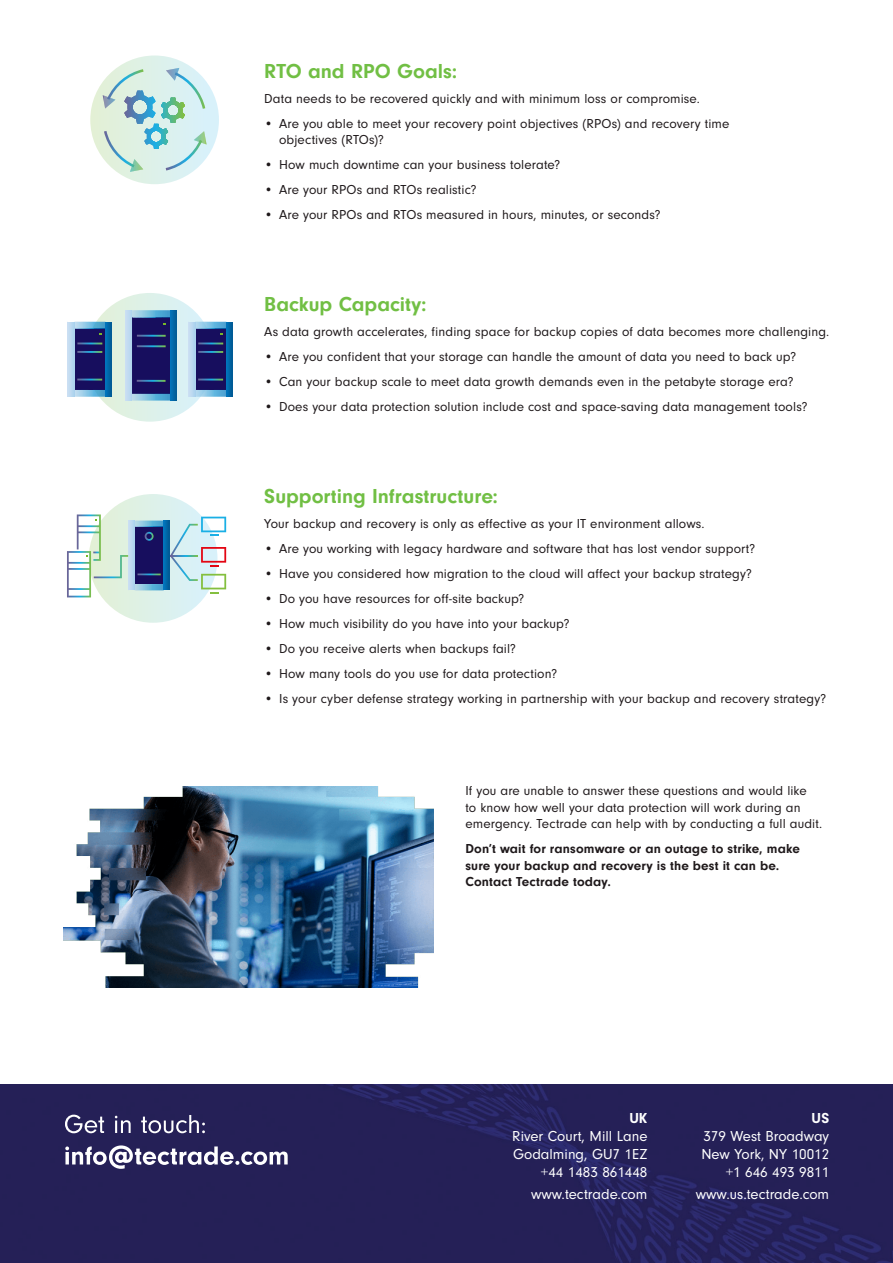
<style>
.page{position:relative;width:893px;height:1263px;background:#fff}
.page>*{position:absolute;margin:0;border:0;box-sizing:border-box;transform-origin:0 0}
.t1{font:700 21px "Neuzeit Gro";color:#71bf44}
.t2{font:15px/18px "Neuzeit Gro";color:#fff;text-align:right}
.t3{font:700 15px "Neuzeit Gro";color:#fff}
.t4{font:13.5px/16.5px "Neuzeit Gro";letter-spacing:.01em;color:#1f191b}
.t5{font:700 13.5px/16.5px "Neuzeit Gro";letter-spacing:.01em;color:#1f191b}
</style>
<div class="page">
<img style="left:0;top:1084px;width:893px;height:179px">
<svg style="left:65px;top:1145px;width:223px;height:24px"></svg>
<svg style="left:65px;top:1115px;width:140px;height:18px;background:#5a5680"></svg>
<svg style="left:85px;top:293px;width:129px;height:129px;background:#dcf0e9"></svg>
<hr style="left:125px;top:310px;width:1px;height:90px;background:#cbdff3">
<hr style="left:126px;top:310px;width:1px;height:90px;background:#c8def2">
<hr style="left:127px;top:310px;width:1px;height:90px;background:#c4dcf2">
<hr style="left:128px;top:310px;width:1px;height:90px;background:#c2dbf1">
<hr style="left:129px;top:310px;width:1px;height:90px;background:#bed9f0">
<hr style="left:130px;top:310px;width:1px;height:90px;background:#b9d7f0">
<hr style="left:131px;top:310px;width:1px;height:90px;background:#b3d5ef">
<hr style="left:171px;top:310px;width:1px;height:90px;background:#0070b6">
<hr style="left:172px;top:310px;width:1px;height:90px;background:#006cb0">
<hr style="left:173px;top:310px;width:1px;height:90px;background:#0068aa">
<hr style="left:174px;top:310px;width:1px;height:90px;background:#0064a3">
<hr style="left:175px;top:310px;width:1px;height:90px;background:#005f9c">
<hr style="left:176px;top:310px;width:1px;height:90px;background:#005b96">
<hr style="left:177px;top:310px;width:1px;height:90px;background:#005b96">
<svg style="left:132px;top:310px;width:39px;height:90px;background:#263176"></svg>
<hr style="left:68px;top:322px;width:1px;height:75px;background:#c9def3">
<hr style="left:69px;top:322px;width:1px;height:75px;background:#c5ddf2">
<hr style="left:70px;top:322px;width:1px;height:75px;background:#c2dbf1">
<hr style="left:71px;top:322px;width:1px;height:75px;background:#bdd9f0">
<hr style="left:72px;top:322px;width:1px;height:75px;background:#b7d7ef">
<hr style="left:73px;top:322px;width:1px;height:75px;background:#b1d5ee">
<hr style="left:106px;top:322px;width:1px;height:75px;background:#0074bb">
<hr style="left:107px;top:322px;width:1px;height:75px;background:#006eb3">
<hr style="left:108px;top:322px;width:1px;height:75px;background:#0069ac">
<hr style="left:109px;top:322px;width:1px;height:75px;background:#0065a4">
<hr style="left:110px;top:322px;width:1px;height:75px;background:#005f9c">
<hr style="left:111px;top:322px;width:1px;height:75px;background:#005b96">
<svg style="left:74px;top:322px;width:32px;height:75px;background:#2f3e80"></svg>
<hr style="left:189px;top:322px;width:1px;height:75px;background:#c9def3">
<hr style="left:190px;top:322px;width:1px;height:75px;background:#c4dcf2">
<hr style="left:191px;top:322px;width:1px;height:75px;background:#c1dbf1">
<hr style="left:192px;top:322px;width:1px;height:75px;background:#bcd9f0">
<hr style="left:193px;top:322px;width:1px;height:75px;background:#b7d7ef">
<hr style="left:194px;top:322px;width:1px;height:75px;background:#b0d4ee">
<hr style="left:227px;top:322px;width:1px;height:75px;background:#0073ba">
<hr style="left:228px;top:322px;width:1px;height:75px;background:#006eb3">
<hr style="left:229px;top:322px;width:1px;height:75px;background:#0069ab">
<hr style="left:230px;top:322px;width:1px;height:75px;background:#0064a3">
<hr style="left:231px;top:322px;width:1px;height:75px;background:#005e9b">
<hr style="left:232px;top:322px;width:1px;height:75px;background:#005b96">
<svg style="left:195px;top:322px;width:32px;height:75px;background:#2e3e80"></svg>
<svg style="left:89px;top:494px;width:128px;height:129px;background:#dcf0e9"></svg>
<hr style="left:129px;top:521px;width:1px;height:69px;background:#c8def2">
<hr style="left:130px;top:521px;width:1px;height:69px;background:#c3dcf1">
<hr style="left:131px;top:521px;width:1px;height:69px;background:#c0daf1">
<hr style="left:132px;top:521px;width:1px;height:69px;background:#bad8f0">
<hr style="left:133px;top:521px;width:1px;height:69px;background:#b3d5ef">
<hr style="left:134px;top:521px;width:1px;height:69px;background:#aed3ee">
<hr style="left:164px;top:521px;width:1px;height:69px;background:#0074bc">
<hr style="left:165px;top:521px;width:1px;height:69px;background:#006fb4">
<hr style="left:166px;top:521px;width:1px;height:69px;background:#0069ac">
<hr style="left:167px;top:521px;width:1px;height:69px;background:#0064a3">
<hr style="left:168px;top:521px;width:1px;height:69px;background:#005e9b">
<hr style="left:169px;top:521px;width:1px;height:69px;background:#005b96">
<svg style="left:135px;top:521px;width:29px;height:69px;background:#273479"></svg>
<svg style="left:67px;top:514px;width:61px;height:83px"></svg>
<svg style="left:170px;top:517px;width:56px;height:76px"></svg>
<svg style="left:171px;top:555px;width:27px;height:2px"></svg>
<svg style="left:90px;top:55px;width:129px;height:129px;background:#def1e9"></svg>
<svg style="left:103px;top:68px;width:104px;height:105px;background:#c9e7e1"></svg>
<hr style="left:124px;top:91px;width:1px;height:33px;background:#6b6598">
<hr style="left:125px;top:91px;width:1px;height:33px;background:#68689b">
<hr style="left:126px;top:91px;width:1px;height:33px;background:#656b9e">
<hr style="left:127px;top:91px;width:1px;height:33px;background:#636ca0">
<hr style="left:128px;top:91px;width:1px;height:33px;background:#606fa3">
<hr style="left:129px;top:91px;width:1px;height:33px;background:#5e71a5">
<hr style="left:130px;top:91px;width:1px;height:33px;background:#5b74a7">
<hr style="left:131px;top:91px;width:1px;height:33px;background:#5976a9">
<hr style="left:132px;top:91px;width:1px;height:33px;background:#5678ac">
<hr style="left:133px;top:91px;width:1px;height:33px;background:#547aae">
<hr style="left:134px;top:91px;width:1px;height:33px;background:#517db1">
<hr style="left:135px;top:91px;width:1px;height:33px;background:#4e80b4">
<hr style="left:136px;top:91px;width:1px;height:33px;background:#4c82b6">
<hr style="left:137px;top:91px;width:1px;height:33px;background:#4984b9">
<hr style="left:138px;top:91px;width:1px;height:33px;background:#4786bb">
<hr style="left:139px;top:91px;width:1px;height:33px;background:#4489be">
<hr style="left:140px;top:91px;width:1px;height:33px;background:#418bbf">
<hr style="left:141px;top:91px;width:1px;height:33px;background:#3e8ec2">
<hr style="left:142px;top:91px;width:1px;height:33px;background:#3c90c4">
<hr style="left:143px;top:91px;width:1px;height:33px;background:#3992c7">
<hr style="left:144px;top:91px;width:1px;height:33px;background:#3695ca">
<hr style="left:145px;top:91px;width:1px;height:33px;background:#3497cc">
<hr style="left:146px;top:91px;width:1px;height:33px;background:#319acf">
<hr style="left:147px;top:91px;width:1px;height:33px;background:#2f9cd1">
<hr style="left:148px;top:91px;width:1px;height:33px;background:#2c9ed4">
<hr style="left:149px;top:91px;width:1px;height:33px;background:#2aa0d6">
<hr style="left:150px;top:91px;width:1px;height:33px;background:#27a3d8">
<hr style="left:151px;top:91px;width:1px;height:33px;background:#25a5da">
<hr style="left:152px;top:91px;width:1px;height:33px;background:#22a8dd">
<hr style="left:153px;top:91px;width:1px;height:33px;background:#1faae0">
<hr style="left:154px;top:91px;width:1px;height:33px;background:#1dace2">
<hr style="left:155px;top:91px;width:1px;height:33px;background:#1aafe5">
<img style="left:64px;top:786px;width:370px;height:201px">
<h1 class="t1" style="left:264px;top:59px;width:194px">RTO and RPO Goals:</h1>
<p class="t4" style="left:264px;top:90px;width:437px">Data needs to be recovered quickly and with minimum loss or compromise.</p>
<p class="t4" style="left:279px;top:115px;width:452px;text-indent:-15px">• Are you able to meet your recovery point objectives (RPOs) and recovery time objectives (RTOs)?</p>
<p class="t4" style="left:264px;top:157px;width:298px">• How much downtime can your business tolerate?</p>
<p class="t4" style="left:264px;top:182px;width:214px">• Are your RPOs and RTOs realistic?</p>
<p class="t4" style="left:264px;top:207px;width:398px">• Are your RPOs and RTOs measured in hours, minutes, or seconds?</p>
<h1 class="t1" style="left:264px;top:293px;width:164px">Backup Capacity:</h1>
<p class="t4" style="left:264px;top:324px;width:566px">As data growth accelerates, finding space for backup copies of data becomes more challenging.</p>
<p class="t4" style="left:264px;top:349px;width:533px">• Are you confident that your storage can handle the amount of data you need to back up?</p>
<p class="t4" style="left:264px;top:374px;width:531px">• Can your backup scale to meet data growth demands even in the petabyte storage era?</p>
<p class="t4" style="left:264px;top:399px;width:545px">• Does your data protection solution include cost and space-saving data management tools?</p>
<h1 class="t1" style="left:264px;top:485px;width:235px">Supporting Infrastructure:</h1>
<p class="t4" style="left:264px;top:516px;width:442px">Your backup and recovery is only as effective as your IT environment allows.</p>
<p class="t4" style="left:264px;top:541px;width:493px">• Are you working with legacy hardware and software that has lost vendor support?</p>
<p class="t4" style="left:264px;top:566px;width:489px">• Have you considered how migration to the cloud will affect your backup strategy?</p>
<p class="t4" style="left:264px;top:591px;width:262px">• Do you have resources for off-site backup?</p>
<p class="t4" style="left:264px;top:616px;width:307px">• How much visibility do you have into your backup?</p>
<p class="t4" style="left:264px;top:641px;width:253px">• Do you receive alerts when backups fail?</p>
<p class="t4" style="left:264px;top:666px;width:294px">• How many tools do you use for data protection?</p>
<p class="t4" style="left:264px;top:691px;width:564px">• Is your cyber defense strategy working in partnership with your backup and recovery strategy?</p>
<p class="t4" style="left:465px;top:782px;width:358px">If you are unable to answer these questions and would like<br>to know how well your data protection will work during an emergency. Tectrade can help with by conducting a full audit.</p>
<p class="t5" style="left:465px;top:840px;width:336px">Don’t wait for ransomware or an outage to strike, make sure your backup and recovery is the best it can be.<br>Contact Tectrade today.</p>
<p class="t3" style="left:629px;top:1109px;width:20px">UK</p>
<p class="t2" style="left:512px;top:1127px;width:137px">River Court, Mill Lane<br>Godalming, GU7 1EZ +44 1483 861448</p>
<p class="t2" style="left:531px;top:1185px;width:118px">www.tectrade.com</p>
<p class="t3" style="left:812px;top:1109px;width:19px">US</p>
<p class="t2" style="left:701px;top:1127px;width:129px">379 West Broadway<br>New York, NY 10012 +1 646 493 9811</p>
<p class="t2" style="left:696px;top:1185px;width:135px">www.us.tectrade.com</p>
</div>
